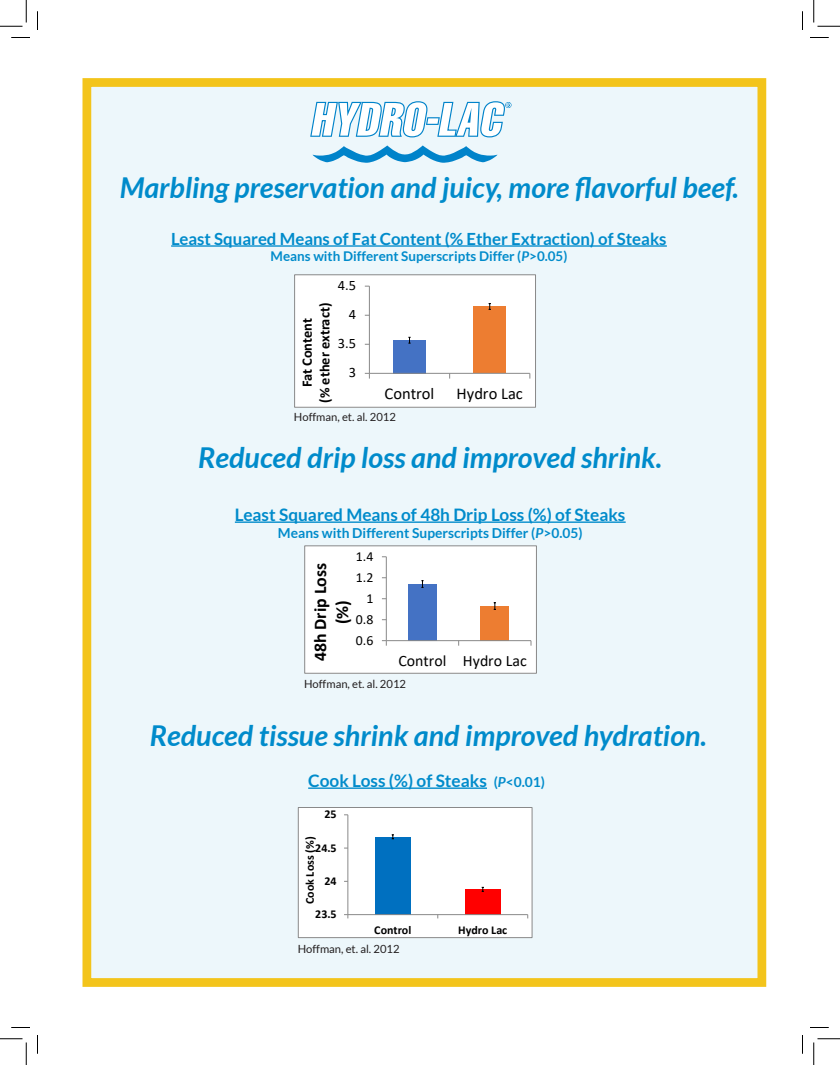
<style>
.page{position:relative;width:840px;height:1065px;background:#fff}
.page>*{position:absolute;margin:0;border:0;box-sizing:border-box;transform-origin:0 0}
.t1{font:italic 700 28.75px "Lato";color:#008bcb}
.t2{font:700 17.88px "Calibri";color:#000}
.t3{font:700 17.25px "Lato";color:#008bcb}
.t4{font:700 16.75px "Lato";color:#008bcb}
.t5{font:16.5px "Calibri";color:#000}
.t6{font:15.88px "Calibri";color:#000}
.t7{font:700 14.38px/17.6px "Calibri";color:#000;text-align:center}
.t8{font:14.38px "Calibri";color:#000}
.t9{font:13.88px "Calibri";color:#000}
.t10{font:700 13.75px "Lato";color:#008bcb}
.t11{font:700 13.38px "Lato";color:#008bcb}
.t12{font:700 12px "Calibri";color:#000}
.t13{font:11.25px "Lato";color:#231f20}
.s1{font-style:italic}
.s2{font-size:13.75px}
.s3{font-style:italic;font-size:13.75px}
</style>
<div class="page">
<div style="left:82px;top:78px;width:684px;height:909px;background:#edf7fb;border:9px solid #f3c41b"></div>
<hr style="left:171px;top:245px;width:496px;height:2px;background:#008bcb">
<hr style="left:235px;top:521px;width:391px;height:2px;background:#008bcb">
<hr style="left:308px;top:787px;width:179px;height:2px;background:#008bcb">
<div style="left:305px;top:546px;width:231px;height:127px;background:#fff"></div>
<div style="left:480px;top:606px;width:29px;height:35px;background:#ed7d31"></div>
<div style="left:408px;top:584px;width:29px;height:57px;background:#4472c4"></div>
<svg style="left:421px;top:580px;width:3px;height:8px"></svg>
<svg style="left:494px;top:602px;width:2px;height:8px"></svg>
<hr style="left:386px;top:557px;width:1px;height:84px;background:#898989">
<hr style="left:386px;top:640px;width:145px;height:1px;background:#898989">
<svg style="left:382px;top:640px;width:5px;height:6px"></svg>
<div style="left:295px;top:275px;width:241px;height:132px;background:#fff"></div>
<div style="left:474px;top:306px;width:32px;height:67px;background:#ed7d31"></div>
<div style="left:393px;top:340px;width:33px;height:33px;background:#4472c4"></div>
<svg style="left:408px;top:337px;width:3px;height:7px"></svg>
<svg style="left:489px;top:303px;width:2px;height:7px"></svg>
<hr style="left:369px;top:286px;width:1px;height:87px;background:#898989">
<hr style="left:369px;top:373px;width:161px;height:1px;background:#898989">
<svg style="left:365px;top:373px;width:5px;height:6px"></svg>
<div style="left:294px;top:275px;width:242px;height:132px;border:1px solid #898989"></div>
<div style="left:298px;top:808px;width:234px;height:130px;background:#fff"></div>
<div style="left:375px;top:837px;width:36px;height:78px;background:#0070c0"></div>
<div style="left:465px;top:889px;width:36px;height:26px;background:#f00"></div>
<hr style="left:348px;top:815px;width:1px;height:100px;background:#898989">
<hr style="left:348px;top:914px;width:180px;height:1px;background:#898989">
<svg style="left:344px;top:914px;width:5px;height:4px"></svg>
<div style="left:298px;top:807px;width:234px;height:131px;border:1px solid #898989"></div>
<svg style="left:313px;top:145px;width:184px;height:18px"></svg>
<svg style="left:310px;top:101px;width:202px;height:37px"></svg>
<svg style="left:11px;top:37px;width:19px;height:1px"></svg>
<svg style="left:810px;top:37px;width:19px;height:1px"></svg>
<svg style="left:11px;top:1027px;width:19px;height:1px"></svg>
<svg style="left:810px;top:1027px;width:19px;height:1px"></svg>
<svg style="left:37px;top:11px;width:1px;height:19px"></svg>
<svg style="left:37px;top:1035px;width:1px;height:19px"></svg>
<svg style="left:802px;top:11px;width:1px;height:19px"></svg>
<svg style="left:802px;top:1035px;width:1px;height:19px"></svg>
<svg style="left:0;top:0;width:27px;height:27px"></svg>
<svg style="left:0;top:1039px;width:27px;height:26px"></svg>
<svg style="left:814px;top:0;width:26px;height:27px"></svg>
<svg style="left:814px;top:1039px;width:26px;height:26px"></svg>
<p class="t1" style="left:120px;top:171px;width:621px">Marbling preservation and juicy, more flavorful beef.</p>
<p class="t4" style="left:171px;top:229px;width:497px">Least Squared Means of Fat Content (% Ether Extraction) of Steaks</p>
<p class="t11" style="left:271px;top:249px;width:298px">Means with Different Superscripts Differ (<span class="s1">P</span>&gt;0.05)</p>
<p class="t8" style="left:338px;top:276px;width:20px">4.5</p>
<p class="t7" style="left:298px;top:403px;width:101px;rotate:-90deg">Fat Content<br>(% ether extract)</p>
<p class="t13" style="left:294px;top:411px;width:103px">Hoffman, et. al. 2012</p>
<p class="t8" style="left:349px;top:305px;width:9px">4</p>
<p class="t8" style="left:338px;top:334px;width:20px">3.5</p>
<p class="t8" style="left:349px;top:363px;width:9px">3</p>
<p class="t5" style="left:385px;top:383px;width:51px">Control</p>
<p class="t5" style="left:457px;top:383px;width:68px">Hydro Lac</p>
<p class="t1" style="left:198px;top:441px;width:466px">Reduced drip loss and improved shrink.</p>
<p class="t3" style="left:235px;top:505px;width:392px">Least Squared Means of 48h Drip Loss (%) of Steaks</p>
<p class="t10" style="left:278px;top:525px;width:306px">Means with Different Superscripts Differ (<span class="s1">P</span>&gt;0.05)</p>
<p class="t9" style="left:356px;top:547px;width:19px">1.4</p>
<p class="t2" style="left:308px;top:661px;width:100px;rotate:-90deg">48h Drip Loss</p>
<p class="t9" style="left:356px;top:567px;width:19px">1.2</p>
<p class="t9" style="left:366px;top:588px;width:9px">1</p>
<p class="t2" style="left:329px;top:624px;width:26px;rotate:-90deg">(%)</p>
<p class="t9" style="left:356px;top:609px;width:19px">0.8</p>
<p class="t9" style="left:356px;top:630px;width:19px">0.6</p>
<p class="t6" style="left:399px;top:650px;width:130px">Control Hydro Lac</p>
<p class="t13" style="left:304px;top:677px;width:103px">Hoffman, et. al. 2012</p>
<p class="t1" style="left:150px;top:719px;width:559px">Reduced tissue shrink and improved hydration.</p>
<p class="t3" style="left:308px;top:771px;width:238px">Cook Loss (%) of Steaks <span class="s2">(</span><span class="s3">P</span><span class="s2">&lt;0.01)</span></p>
<p class="t12" style="left:325px;top:806px;width:14px">25</p>
<p class="t12" style="left:301px;top:904px;width:69px;rotate:-90deg">Cook Loss (%)</p>
<p class="t12" style="left:315px;top:839px;width:23px">24.5</p>
<p class="t12" style="left:325px;top:872px;width:14px">24</p>
<p class="t12" style="left:315px;top:906px;width:23px">23.5</p>
<p class="t12" style="left:374px;top:921px;width:39px">Control</p>
<p class="t12" style="left:458px;top:921px;width:51px">Hydro Lac</p>
<p class="t13" style="left:298px;top:942px;width:103px">Hoffman, et. al. 2012</p>
</div>
